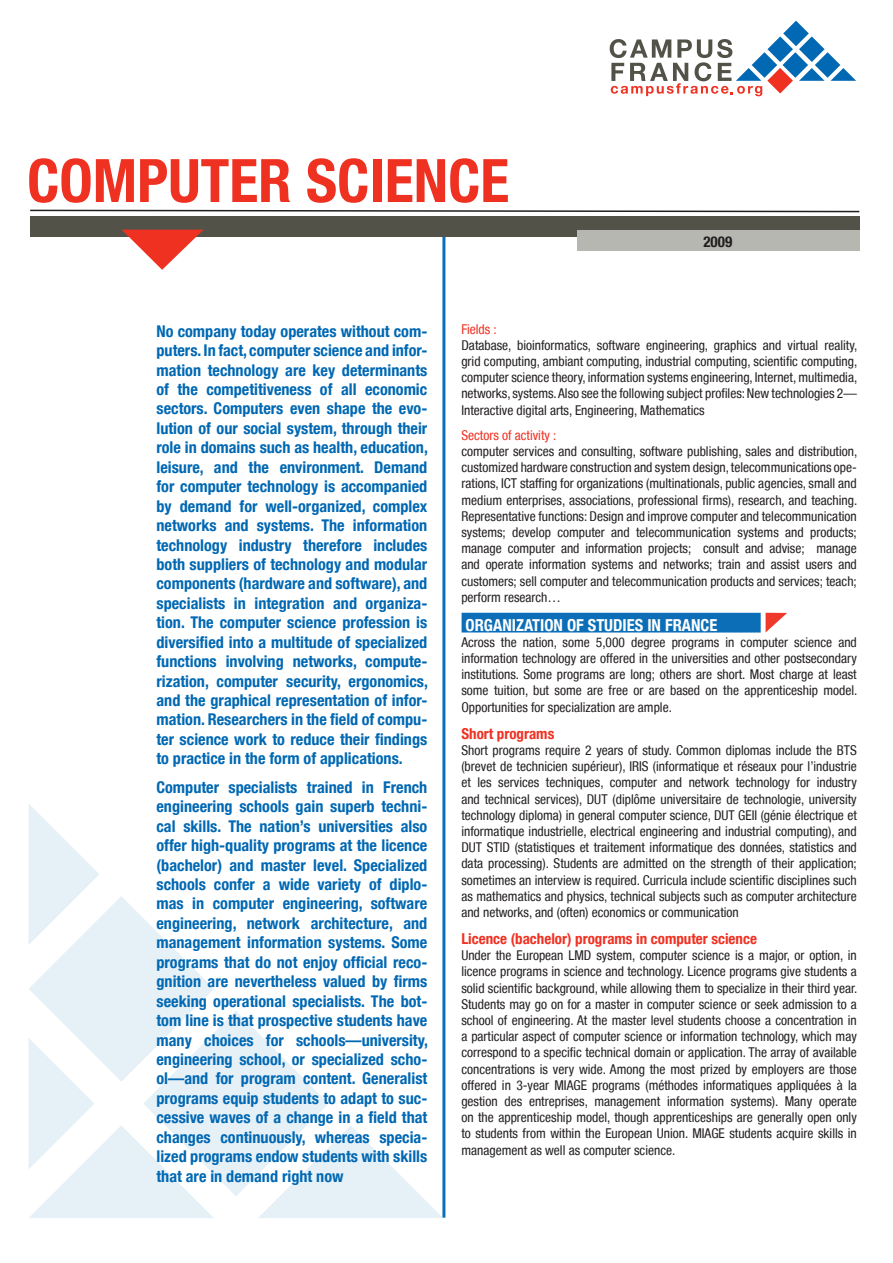
<style>
.page{position:relative;width:893px;height:1263px;background:#fff}
.page>*{position:absolute;margin:0;border:0;box-sizing:border-box;transform-origin:0 0}
.t1{font:700 condensed 60px "Helvetica Neue LT";color:#ef3122}
.t2{font:700 condensed 16.5px "Helvetica Neue LT";color:#fff}
.t3{font:700 condensed 16.2px/19.5px "Helvetica Neue LT";color:#0168b3;text-align:justify}
.t4{font:700 condensed 15px "Helvetica Neue LT";color:#ef3122}
.t5{font:700 condensed 15px "Helvetica Neue LT";color:#231f20}
.t6{font:condensed 13.5px/16.2px "Helvetica Neue LT";color:#231f20;text-align:justify}
.ROUGEGRAS{font:condensed 13.5px "Helvetica Neue LT";color:#ef3122}
</style>
<div class="page">
<div style="left:462px;top:613px;width:299px;height:19px;background:#0b6eb6"></div>
<svg style="left:766px;top:613px;width:21px;height:19px"></svg>
<svg style="left:610px;top:21px;width:246px;height:75px"></svg>
<hr style="left:442px;top:230px;width:3px;height:987px;background:#0168b3">
<div style="left:30px;top:216px;width:829px;height:21px;background:#535249"></div>
<svg style="left:30px;top:209px;width:830px;height:4px"></svg>
<svg style="left:122px;top:230px;width:81px;height:40px"></svg>
<div style="left:577px;top:230px;width:282px;height:20px;background:#b6b7b1"></div>
<svg style="left:28px;top:803px;width:415px;height:415px"></svg>
<p class="t1" style="left:27px;top:144px;width:484px">COMPUTER SCIENCE</p>
<p class="t5" style="left:703px;top:232px;width:30px">2009</p>
<p class="t3" style="left:156px;top:321px;width:273px">No company today operates without com&shy;puters. In fact, computer science and infor&shy;mation technology are key determinants of the competitiveness of all economic sectors. Computers even shape the evo&shy;lution of our social system, through their role in domains such as health, education, leisure, and the environment. Demand for computer technology is accompanied by demand for well-organized, complex networks and systems. The information technology industry therefore includes both suppliers of technology and modular components (hardware and software), and specialists in integration and organiza&shy;tion. The computer science profession is diversified into a multitude of specialized functions involving networks, compute&shy;rization, computer security, ergonomics, and the graphical representation of infor&shy;mation. Researchers in the field of compu&shy;ter science work to reduce their findings to practice in the form of applications.</p>
<p class="t3" style="left:156px;top:777px;width:273px">Computer specialists trained in French engineering schools gain superb techni&shy;cal skills. The nation’s universities also offer high-quality programs at the licence (bachelor) and master level. Specialized schools confer a wide variety of diplo&shy;mas in computer engineering, software engineering, network architecture, and management information systems. Some programs that do not enjoy official reco&shy;gnition are nevertheless valued by firms seeking operational specialists. The bot&shy;tom line is that prospective students have many choices for schools—university, engineering school, or specialized scho&shy;ol—and for program content. Generalist programs equip students to adapt to suc&shy;cessive waves of a change in a field that changes continuously, whereas specia&shy;lized programs endow students with skills that are in demand right now</p>
<p class="ROUGEGRAS" style="left:461px;top:321px;width:37px">Fields :</p>
<p class="t6" style="left:461px;top:337px;width:397px">Database, bioinformatics, software engineering, graphics and virtual reality, grid computing, ambiant computing, industrial computing, scientific computing, computer science theory, information systems engineering, Internet, multimedia, networks, systems. Also see the following subject profiles: New technologies 2— Interactive digital arts, Engineering, Mathematics</p>
<p class="ROUGEGRAS" style="left:461px;top:427px;width:97px">Sectors of activity :</p>
<p class="t6" style="left:461px;top:443px;width:397px">computer services and consulting, software publishing, sales and distribution, customized hardware construction and system design, telecommunications ope&shy;rations, ICT staffing for organizations (multinationals, public agencies, small and medium enterprises, associations, professional firms), research, and teaching.</p>
<p class="t6" style="left:461px;top:508px;width:397px">Representative functions: Design and improve computer and telecommunication systems; develop computer and telecommunication systems and products; manage computer and information projects; consult and advise; manage and operate information systems and networks; train and assist users and customers; sell computer and telecommunication products and services; teach; perform research…</p>
<p class="t2" style="left:466px;top:615px;width:253px">ORGANIZATION OF STUDIES IN FRANCE</p>
<p class="t6" style="left:461px;top:634px;width:397px">Across the nation, some 5,000 degree programs in computer science and information technology are offered in the universities and other postsecondary institutions. Some programs are long; others are short. Most charge at least some tuition, but some are free or are based on the apprenticeship model.<br>Opportunities for specialization are ample.</p>
<p class="t4" style="left:461px;top:724px;width:94px">Short programs</p>
<p class="t6" style="left:461px;top:742px;width:397px">Short programs require 2 years of study. Common diplomas include the BTS (brevet de technicien supérieur), IRIS (informatique et réseaux pour l’industrie et les services techniques, computer and network technology for industry and technical services), DUT (diplôme universitaire de technologie, university technology diploma) in general computer science, DUT GEII (génie électrique et informatique industrielle, electrical engineering and industrial computing), and DUT STID (statistiques et traitement informatique des données, statistics and data processing). Students are admitted on the strength of their application; sometimes an interview is required. Curricula include scientific disciplines such as mathematics and physics, technical subjects such as computer architecture and networks, and (often) economics or communication</p>
<p class="t4" style="left:461px;top:929px;width:297px">Licence (bachelor) programs in computer science</p>
<p class="t6" style="left:461px;top:947px;width:397px">Under the European LMD system, computer science is a major, or option, in licence programs in science and technology. Licence programs give students a solid scientific background, while allowing them to specialize in their third year.<br>Students may go on for a master in computer science or seek admission to a school of engineering. At the master level students choose a concentration in a particular aspect of computer science or information technology, which may correspond to a specific technical domain or application. The array of available concentrations is very wide. Among the most prized by employers are those offered in 3-year MIAGE programs (méthodes informatiques appliquées à la gestion des entreprises, management information systems). Many operate on the apprenticeship model, though apprenticeships are generally open only to students from within the European Union. MIAGE students acquire skills in management as well as computer science.</p>
</div>
